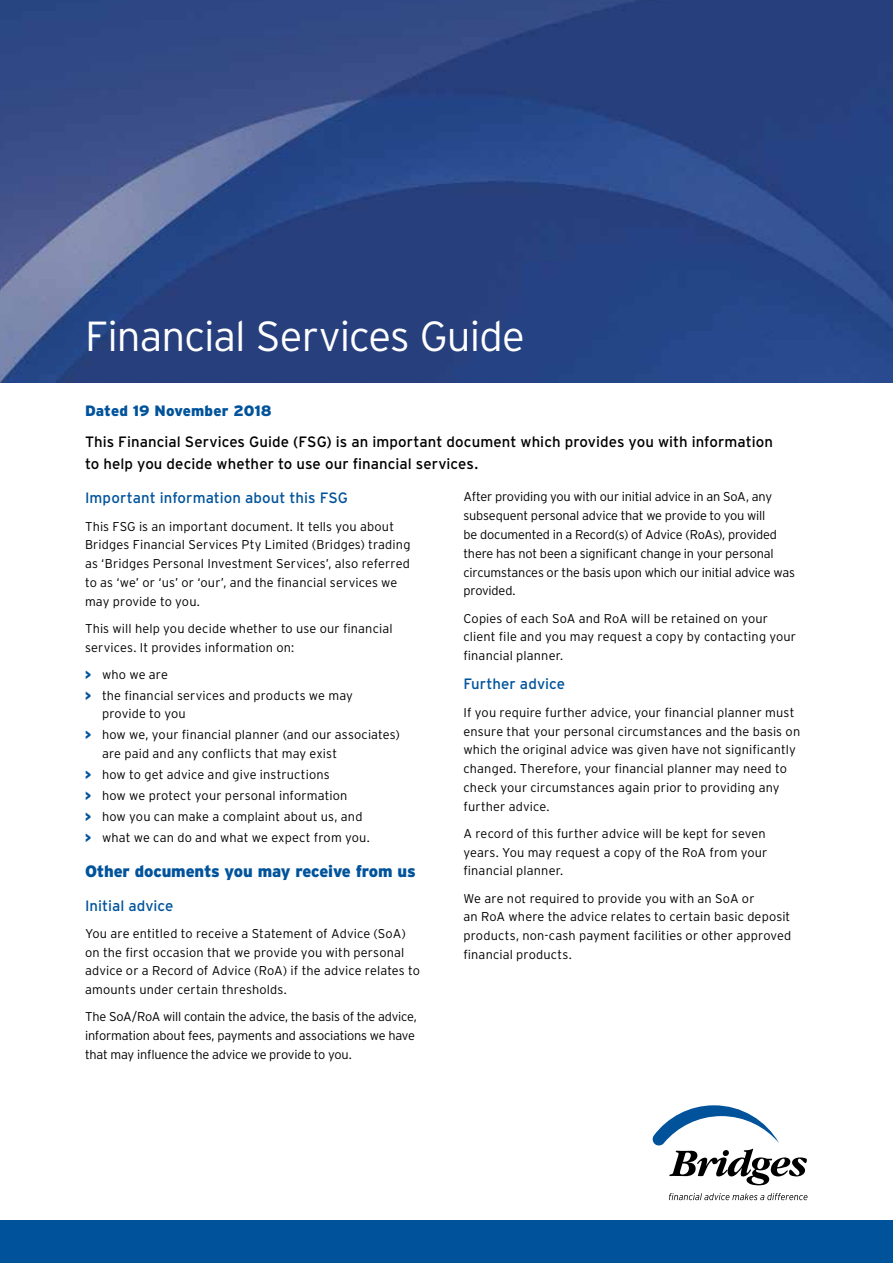
<style>
.page{position:relative;width:893px;height:1263px;background:#fff}
.page>*{position:absolute;margin:0;border:0;box-sizing:border-box;transform-origin:0 0}
.t1{font:300 42px "Interstate";letter-spacing:-.02em;color:#fff}
.t2{font:900 16.5px "Interstate";letter-spacing:-.015em;color:#00539b}
.t3{font:15px/22.5px "Interstate";letter-spacing:.005em;color:#000}
.t4{font:15px "Interstate";letter-spacing:.005em;color:#00539b}
.t5{font:900 15px "Interstate";letter-spacing:.005em;color:#00539b}
.t6{font:300 12.75px/18.8px "Interstate";letter-spacing:.01em;color:#000}
.t7{font:300 12.75px/18.8px "Interstate";letter-spacing:-.015em;color:#000}
.s1{font-weight:900;font-size:12px;color:#00539b}
</style>
<div class="page">
<div style="left:0;top:1220px;width:893px;height:43px;background:#00539b"></div>
<svg style="left:653px;top:1105px;width:154px;height:80px"></svg>
<svg style="left:669px;top:1193px;width:138px;height:7px"></svg>
<img style="left:0;top:0;width:893px;height:383px">
<h1 class="t1" style="left:85px;top:312px;width:441px">Financial Services Guide</h1>
<p class="t5" style="left:85px;top:402px;width:188px">Dated 19 November 2018</p>
<p class="t3" style="left:85px;top:430px;width:689px">This Financial Services Guide (FSG) is an important document which provides you with information to help you decide whether to use our financial services.</p>
<p class="t4" style="left:85px;top:490px;width:264px">Important information about this FSG</p>
<p class="t6" style="left:85px;top:516px;width:327px">This FSG is an important document. It tells you about Bridges Financial Services Pty Limited (Bridges) trading as ‘Bridges Personal Investment Services’, also referred to as ‘we’ or ‘us’ or ‘our’, and the financial services we may provide to you.</p>
<p class="t6" style="left:85px;top:619px;width:309px">This will help you decide whether to use our financial services. It provides information on:</p>
<p class="t6" style="left:85px;top:664px;width:269px;line-height:20.9px"><span class="s1">&gt;</span> who we are<br><span class="s1">&gt;</span> the financial services and products we may</p>
<p class="t6" style="left:85px;top:703px;width:316px;line-height:20.9px;text-indent:17px">provide to you<br><span class="s1">&gt;</span> how we, your financial planner (and our associates)</p>
<p class="t6" style="left:85px;top:743px;width:286px;line-height:20.9px;text-indent:17px">are paid and any conflicts that may exist<br><span class="s1">&gt;</span> how to get advice and give instructions<br><span class="s1">&gt;</span> how we protect your personal information<br><span class="s1">&gt;</span> how you can make a complaint about us, and <span class="s1">&gt;</span> what we can do and what we expect from you.</p>
<p class="t2" style="left:85px;top:861px;width:332px">Other documents you may receive from us</p>
<p class="t4" style="left:85px;top:897px;width:90px">Initial advice</p>
<p class="t6" style="left:85px;top:924px;width:337px">You are entitled to receive a Statement of Advice (SoA) on the first occasion that we provide you with personal advice or a Record of Advice (RoA) if the advice relates to amounts under certain thresholds.</p>
<p class="t7" style="left:85px;top:1007px;width:333px">The SoA/RoA will contain the advice, the basis of the advice, information about fees, payments and associations we have that may influence the advice we provide to you.</p>
<p class="t7" style="left:463px;top:487px;width:333px">After providing you with our initial advice in an SoA, any subsequent personal advice that we provide to you will<br>be documented in a Record(s) of Advice (RoAs), provided there has not been a significant change in your personal circumstances or the basis upon which our initial advice was provided.</p>
<p class="t6" style="left:463px;top:608px;width:334px">Copies of each SoA and RoA will be retained on your client file and you may request a copy by contacting your financial planner.</p>
<p class="t4" style="left:463px;top:676px;width:103px">Further advice</p>
<p class="t6" style="left:463px;top:703px;width:338px">If you require further advice, your financial planner must ensure that your personal circumstances and the basis on which the original advice was given have not significantly changed. Therefore, your financial planner may need to check your circumstances again prior to providing any further advice.</p>
<p class="t6" style="left:463px;top:824px;width:305px">A record of this further advice will be kept for seven years. You may request a copy of the RoA from your financial planner.</p>
<p class="t6" style="left:463px;top:888px;width:329px">We are not required to provide you with an SoA or<br>an RoA where the advice relates to certain basic deposit products, non-cash payment facilities or other approved financial products.</p>
</div>
